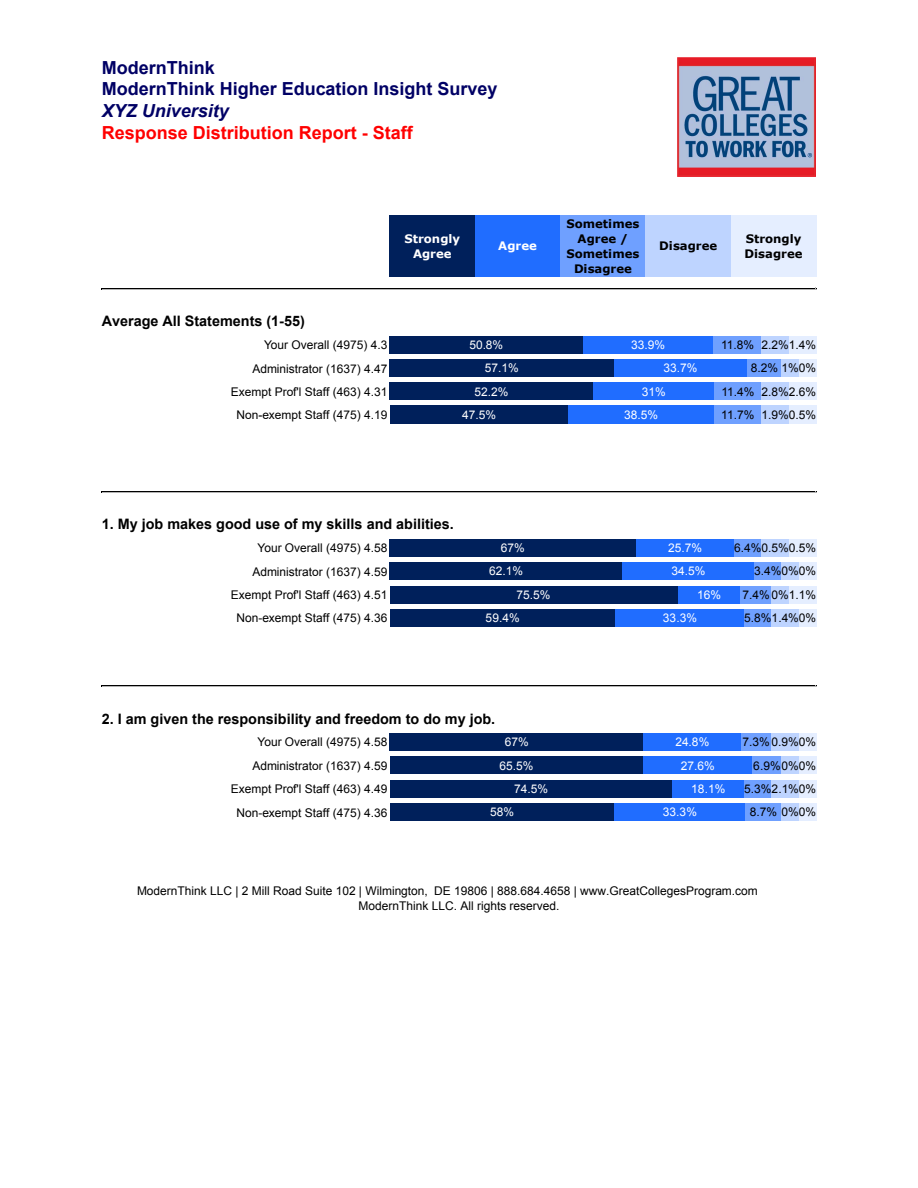
<style>
.page{position:relative;width:918px;height:1188px;background:#fff}
.page>*{position:absolute;margin:0;border:0;box-sizing:border-box;transform-origin:0 0}
.t1{font:700 18px/21.6px "Arial";color:#000065}
.t2{font:700 18px "Arial";color:#f00}
.t3{font:italic 700 18px "Arial";color:#000065}
.t4{font:700 14.4px "Arial";color:#000}
.t5{font:12px/23.4px "Arial";color:#000;text-align:right}
.t6{font:12px "Arial";color:#fff}
.t7{font:700 11.7px/15px "Verdana";color:#000;text-align:center}
.t8{font:700 11.7px/15px "Verdana";color:#fff;text-align:center}
</style>
<div class="page">
<div style="left:390px;top:215px;width:85px;height:62px;background:#00205b"></div>
<div style="left:475px;top:215px;width:85px;height:62px;background:#206dff"></div>
<div style="left:560px;top:215px;width:86px;height:62px;background:#6fa0ff"></div>
<div style="left:646px;top:215px;width:85px;height:62px;background:#bed4ff"></div>
<div style="left:731px;top:215px;width:85px;height:62px;background:#e5eeff"></div>
<hr style="left:102px;top:288px;width:714px;height:1px;background:#000">
<hr style="left:102px;top:289px;width:714px;height:1px;background:#b2b2b2">
<div style="left:390px;top:336px;width:193px;height:18px;background:#00205b"></div>
<div style="left:583px;top:336px;width:130px;height:18px;background:#206dff"></div>
<div style="left:713px;top:336px;width:49px;height:18px;background:#6fa0ff"></div>
<div style="left:762px;top:336px;width:27px;height:18px;background:#bed4ff"></div>
<div style="left:789px;top:336px;width:27px;height:18px;background:#e5eeff"></div>
<div style="left:390px;top:359px;width:224px;height:18px;background:#00205b"></div>
<div style="left:614px;top:359px;width:133px;height:18px;background:#206dff"></div>
<div style="left:747px;top:359px;width:35px;height:18px;background:#6fa0ff"></div>
<div style="left:782px;top:359px;width:17px;height:18px;background:#bed4ff"></div>
<div style="left:799px;top:359px;width:17px;height:18px;background:#e5eeff"></div>
<div style="left:390px;top:382px;width:203px;height:18px;background:#00205b"></div>
<div style="left:593px;top:382px;width:122px;height:18px;background:#206dff"></div>
<div style="left:715px;top:382px;width:47px;height:18px;background:#6fa0ff"></div>
<div style="left:762px;top:382px;width:27px;height:18px;background:#bed4ff"></div>
<div style="left:789px;top:382px;width:27px;height:18px;background:#e5eeff"></div>
<div style="left:390px;top:406px;width:178px;height:18px;background:#00205b"></div>
<div style="left:568px;top:406px;width:146px;height:18px;background:#206dff"></div>
<div style="left:714px;top:406px;width:48px;height:18px;background:#6fa0ff"></div>
<div style="left:762px;top:406px;width:27px;height:18px;background:#bed4ff"></div>
<div style="left:789px;top:406px;width:27px;height:18px;background:#e5eeff"></div>
<hr style="left:102px;top:491px;width:714px;height:1px;background:#000">
<hr style="left:102px;top:492px;width:714px;height:1px;background:#b2b2b2">
<div style="left:390px;top:539px;width:246px;height:18px;background:#00205b"></div>
<div style="left:636px;top:539px;width:98px;height:18px;background:#206dff"></div>
<div style="left:734px;top:539px;width:28px;height:18px;background:#6fa0ff"></div>
<div style="left:762px;top:539px;width:27px;height:18px;background:#bed4ff"></div>
<div style="left:789px;top:539px;width:27px;height:18px;background:#e5eeff"></div>
<div style="left:390px;top:562px;width:233px;height:18px;background:#00205b"></div>
<div style="left:623px;top:562px;width:131px;height:18px;background:#206dff"></div>
<div style="left:754px;top:562px;width:28px;height:18px;background:#6fa0ff"></div>
<div style="left:782px;top:562px;width:17px;height:18px;background:#bed4ff"></div>
<div style="left:799px;top:562px;width:17px;height:18px;background:#e5eeff"></div>
<div style="left:390px;top:586px;width:288px;height:18px;background:#00205b"></div>
<div style="left:678px;top:586px;width:63px;height:18px;background:#206dff"></div>
<div style="left:741px;top:586px;width:31px;height:18px;background:#6fa0ff"></div>
<div style="left:772px;top:586px;width:17px;height:18px;background:#bed4ff"></div>
<div style="left:789px;top:586px;width:27px;height:18px;background:#e5eeff"></div>
<div style="left:390px;top:609px;width:226px;height:18px;background:#00205b"></div>
<div style="left:616px;top:609px;width:128px;height:18px;background:#206dff"></div>
<div style="left:744px;top:609px;width:28px;height:18px;background:#6fa0ff"></div>
<div style="left:772px;top:609px;width:27px;height:18px;background:#bed4ff"></div>
<div style="left:799px;top:609px;width:17px;height:18px;background:#e5eeff"></div>
<hr style="left:102px;top:685px;width:714px;height:1px;background:#000">
<hr style="left:102px;top:686px;width:714px;height:1px;background:#b2b2b2">
<div style="left:390px;top:733px;width:254px;height:18px;background:#00205b"></div>
<div style="left:644px;top:733px;width:97px;height:18px;background:#206dff"></div>
<div style="left:741px;top:733px;width:31px;height:18px;background:#6fa0ff"></div>
<div style="left:772px;top:733px;width:27px;height:18px;background:#bed4ff"></div>
<div style="left:799px;top:733px;width:17px;height:18px;background:#e5eeff"></div>
<div style="left:390px;top:756px;width:253px;height:18px;background:#00205b"></div>
<div style="left:643px;top:756px;width:109px;height:18px;background:#206dff"></div>
<div style="left:752px;top:756px;width:30px;height:18px;background:#6fa0ff"></div>
<div style="left:782px;top:756px;width:17px;height:18px;background:#bed4ff"></div>
<div style="left:799px;top:756px;width:17px;height:18px;background:#e5eeff"></div>
<div style="left:390px;top:780px;width:282px;height:18px;background:#00205b"></div>
<div style="left:672px;top:780px;width:72px;height:18px;background:#206dff"></div>
<div style="left:744px;top:780px;width:28px;height:18px;background:#6fa0ff"></div>
<div style="left:772px;top:780px;width:27px;height:18px;background:#bed4ff"></div>
<div style="left:799px;top:780px;width:17px;height:18px;background:#e5eeff"></div>
<div style="left:390px;top:803px;width:224px;height:18px;background:#00205b"></div>
<div style="left:614px;top:803px;width:131px;height:18px;background:#206dff"></div>
<div style="left:745px;top:803px;width:37px;height:18px;background:#6fa0ff"></div>
<div style="left:782px;top:803px;width:17px;height:18px;background:#bed4ff"></div>
<div style="left:799px;top:803px;width:17px;height:18px;background:#e5eeff"></div>
<img style="left:678px;top:57px;width:138px;height:120px">
<h1 class="t1" style="left:102px;top:57px;width:397px">ModernThink<br>ModernThink Higher Education Insight Survey</h1>
<h1 class="t3" style="left:102px;top:99px;width:129px">XYZ University</h1>
<h1 class="t2" style="left:102px;top:120px;width:312px">Response Distribution Report - Staff</h1>
<p class="t4" style="left:102px;top:312px;width:205px">Average All Statements (1-55)</p>
<p class="t8" style="left:405px;top:231px;width:57px">Strongly<br>Agree</p>
<p class="t8" style="left:498px;top:238px;width:40px">Agree</p>
<p class="t7" style="left:567px;top:216px;width:74px">Sometimes<br>Agree /<br>Sometimes<br>Disagree</p>
<p class="t7" style="left:659px;top:238px;width:59px">Disagree</p>
<p class="t7" style="left:745px;top:231px;width:59px;text-align:left">Strongly<br>Disagree</p>
<p class="t5" style="left:231px;top:333px;width:158px">Your Overall (4975) 4.3<br>Administrator (1637) 4.47<br>Exempt Prof'l Staff (463) 4.31<br>Non-exempt Staff (475) 4.19</p>
<p class="t6" style="left:469px;top:337px;width:35px">%8.05</p>
<p class="t6" style="left:631px;top:337px;width:35px">%9.33</p>
<p class="t5" style="left:721px;top:333px;width:97px">11.8% 2.2%1.4%</p>
<p class="t6" style="left:485px;top:360px;width:35px">%1.75</p>
<p class="t6" style="left:664px;top:360px;width:35px">%7.33</p>
<p class="t5" style="left:751px;top:357px;width:67px">8.2% 1%0%</p>
<p class="t6" style="left:475px;top:384px;width:35px">%2.25</p>
<p class="t6" style="left:642px;top:384px;width:25px">%1 3</p>
<p class="t5" style="left:722px;top:380px;width:96px">11.4% 2.8%2.6%</p>
<p class="t6" style="left:462px;top:407px;width:36px">%5.74</p>
<p class="t6" style="left:624px;top:407px;width:35px">%5.83</p>
<p class="t5" style="left:721px;top:403px;width:96px">11.7% 1.9%0.5%</p>
<p class="t4" style="left:102px;top:515px;width:354px">1. My job makes good use of my skills and abilities.</p>
<p class="t5" style="left:231px;top:536px;width:158px">Your Overall (4975) 4.58<br>Administrator (1637) 4.59<br>Exempt Prof'l Staff (463) 4.51<br>Non-exempt Staff (475) 4.36</p>
<p class="t6" style="left:501px;top:540px;width:25px">%7 6</p>
<p class="t6" style="left:668px;top:540px;width:35px">%7.52</p>
<p class="t5" style="left:734px;top:536px;width:83px">6.4%0.5%0.5%</p>
<p class="t6" style="left:489px;top:563px;width:35px">%1.26</p>
<p class="t6" style="left:671px;top:563px;width:35px">%5.43</p>
<p class="t5" style="left:754px;top:560px;width:63px">3.4%0%0%</p>
<p class="t6" style="left:517px;top:587px;width:36px">%5.57</p>
<p class="t6" style="left:697px;top:587px;width:25px">%6 1</p>
<p class="t5" style="left:742px;top:583px;width:75px">7.4% 0%1.1%</p>
<p class="t6" style="left:486px;top:610px;width:36px">%4.95</p>
<p class="t6" style="left:663px;top:610px;width:36px">%3.33</p>
<p class="t5" style="left:744px;top:606px;width:73px">5.8%1.4%0%</p>
<p class="t4" style="left:102px;top:709px;width:395px">2. I am given the responsibility and freedom to do my job.</p>
<p class="t5" style="left:231px;top:731px;width:158px">Your Overall (4975) 4.58<br>Administrator (1637) 4.59<br>Exempt Prof'l Staff (463) 4.49<br>Non-exempt Staff (475) 4.36</p>
<p class="t6" style="left:505px;top:734px;width:26px">%7 6</p>
<p class="t6" style="left:675px;top:734px;width:36px">%8.42</p>
<p class="t5" style="left:743px;top:730px;width:75px">7.3% 0.9%0%</p>
<p class="t6" style="left:500px;top:757px;width:35px">%5.56</p>
<p class="t6" style="left:681px;top:757px;width:35px">%6.72</p>
<p class="t5" style="left:753px;top:754px;width:64px">6.9%0%0%</p>
<p class="t6" style="left:514px;top:781px;width:36px">%5.47</p>
<p class="t6" style="left:691px;top:781px;width:36px">%1.81</p>
<p class="t5" style="left:744px;top:777px;width:73px">5.3%2.1%0%</p>
<p class="t6" style="left:490px;top:804px;width:25px">%8 5</p>
<p class="t6" style="left:663px;top:804px;width:36px">%3.33</p>
<p class="t5" style="left:750px;top:801px;width:68px">8.7% 0%0%</p>
<p class="t5" style="left:358px;top:883px;width:401px;line-height:15px;text-align:left;text-indent:-221px">ModernThink LLC | 2 Mill Road Suite 102 | Wilmington, DE 19806 | 888.684.4658 | www.GreatCollegesProgram.com<br>ModernThink LLC. All rights reserved.</p>
</div>
